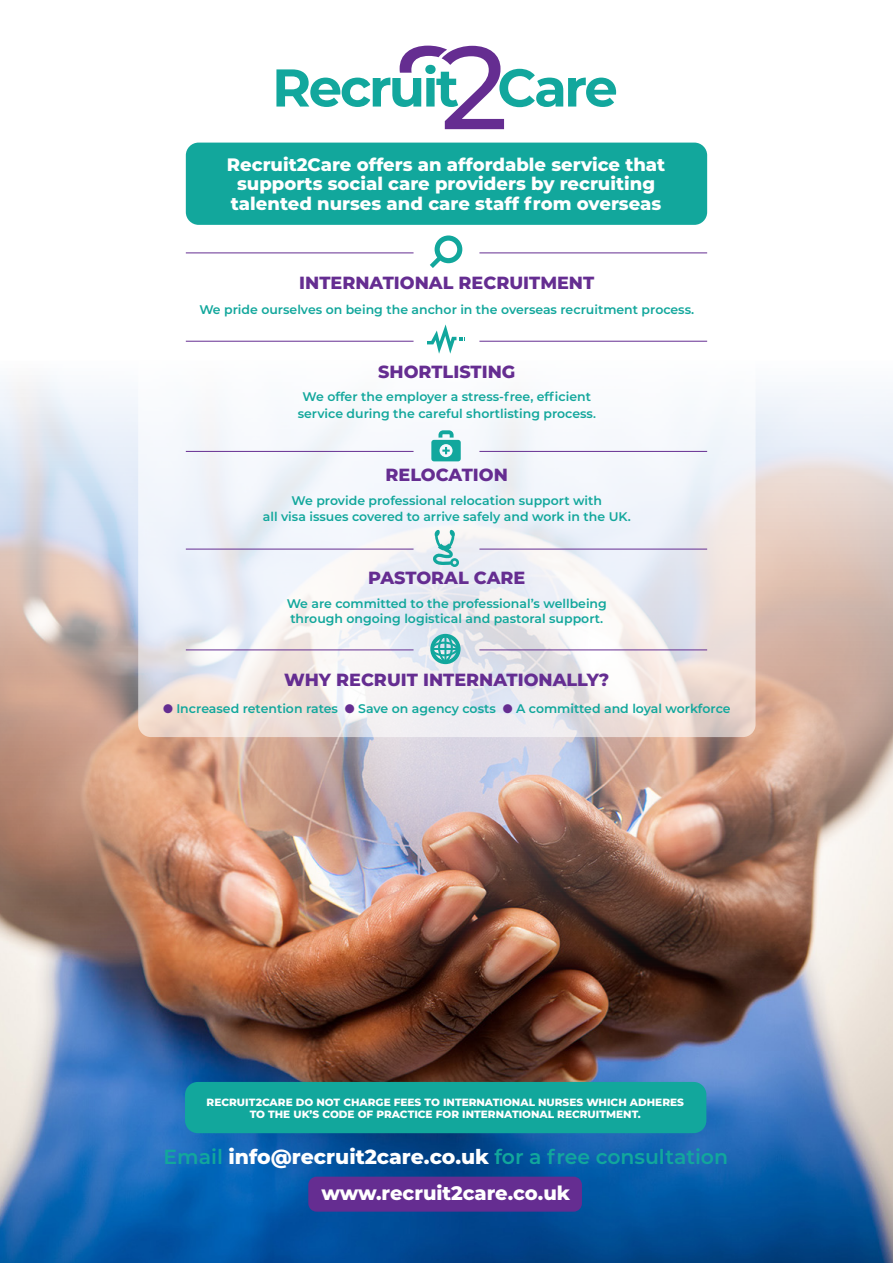
<style>
.page{position:relative;width:893px;height:1263px;background:#fff}
.page>*{position:absolute;margin:0;border:0;box-sizing:border-box;transform-origin:0 0}
.t1{font:600 20.4px "Montserrat";color:#12a79c}
.t2{font:800 19.5px "Montserrat";color:#fff}
.t3{font:800 18px "Montserrat";color:#fff}
.t4{font:800 17.55px "Montserrat";color:#652d91}
.t5{font:600 12.45px "Montserrat";color:#12a79c}
.t6{font:800 10.5px "Montserrat";color:#fff}
.s1{font-size:11.7px}
.s2{color:#652d91}
.s3{font-weight:800;color:#fff}
</style>
<div class="page">
<img style="left:0;top:382px;width:893px;height:881px">
<svg style="left:138px;top:272px;width:618px;height:465px;fill:#f5f6fb"></svg>
<div style="left:308px;top:1177px;width:274px;height:34px;background:#652d91;border-radius:8px"></div>
<svg style="left:276px;top:46px;width:340px;height:83px"></svg>
<div style="left:186px;top:143px;width:521px;height:82px;background:#12a79c;border-radius:13px"></div>
<svg style="left:427px;top:324px;width:35px;height:30px"></svg>
<svg style="left:431px;top:430px;width:30px;height:31px"></svg>
<svg style="left:433px;top:529px;width:26px;height:38px"></svg>
<svg style="left:429px;top:632px;width:32px;height:33px"></svg>
<hr style="left:186px;top:253px;width:228px;height:1px;background:#652d91">
<hr style="left:479px;top:253px;width:228px;height:1px;background:#652d91">
<hr style="left:186px;top:341px;width:228px;height:1px;background:#652d91">
<hr style="left:479px;top:341px;width:228px;height:1px;background:#652d91">
<hr style="left:186px;top:451px;width:228px;height:1px;background:#652d91">
<hr style="left:479px;top:451px;width:228px;height:1px;background:#652d91">
<hr style="left:186px;top:549px;width:228px;height:1px;background:#652d91">
<hr style="left:479px;top:549px;width:228px;height:1px;background:#652d91">
<hr style="left:186px;top:649px;width:228px;height:1px;background:#652d91">
<hr style="left:479px;top:649px;width:228px;height:1px;background:#652d91">
<div style="left:435px;top:235px;width:27px;height:28px;border:5px solid #12a79c;border-radius:50%"></div>
<svg style="left:425px;top:252px;width:21px;height:21px"></svg>
<div style="left:185px;top:1082px;width:521px;height:51px;background:#12a79c;border-radius:13px"></div>
<p class="t3" style="left:227px;top:151px;width:440px">Recruit2Care offers an affordable service that</p>
<p class="t3" style="left:237px;top:170px;width:420px">supports social care providers by recruiting</p>
<p class="t3" style="left:231px;top:190px;width:432px">talented nurses and care staff from overseas</p>
<p class="t4" style="left:299px;top:270px;width:296px">INTERNATIONAL RECRUITMENT</p>
<p class="t5" style="left:199px;top:301px;width:496px">We pride ourselves on being the anchor in the overseas recruitment process.</p>
<p class="t4" style="left:378px;top:358px;width:139px">SHORTLISTING</p>
<p class="t5" style="left:303px;top:388px;width:290px">We offer the employer a stress-free, efficient</p>
<p class="t5" style="left:298px;top:404px;width:300px">service during the careful shortlisting process<span class="s1">.</span></p>
<p class="t4" style="left:386px;top:462px;width:124px">RELOCATION</p>
<p class="t5" style="left:292px;top:491px;width:312px">We provide professional relocation support with</p>
<p class="t5" style="left:263px;top:508px;width:369px">all visa issues covered to arrive safely and work in the UK.</p>
<p class="t4" style="left:368px;top:565px;width:159px">PASTORAL CARE</p>
<p class="t5" style="left:287px;top:595px;width:322px">We are committed to the professional’s wellbeing</p>
<p class="t5" style="left:290px;top:610px;width:314px">through ongoing logistical and pastoral support.</p>
<p class="t4" style="left:284px;top:667px;width:327px">WHY RECRUIT INTERNATIONALLY?</p>
<p class="t5" style="left:163px;top:700px;width:569px"><span class="s2">●</span> Increased retention rates <span class="s2">●</span> Save on agency costs <span class="s2">●</span> A committed and loyal workforce</p>
<p class="t6" style="left:207px;top:1094px;width:479px">RECRUIT2CARE DO NOT CHARGE FEES TO INTERNATIONAL NURSES WHICH ADHERES</p>
<p class="t6" style="left:250px;top:1107px;width:393px">TO THE UK’S CODE OF PRACTICE FOR INTERNATIONAL RECRUITMENT.</p>
<p class="t1" style="left:164px;top:1142px;width:566px">Email <span class="s3">info@recruit2care.co.uk</span> for a free consultation</p>
<p class="t2" style="left:321px;top:1179px;width:250px">www.recruit2care.co.uk</p>
</div>
